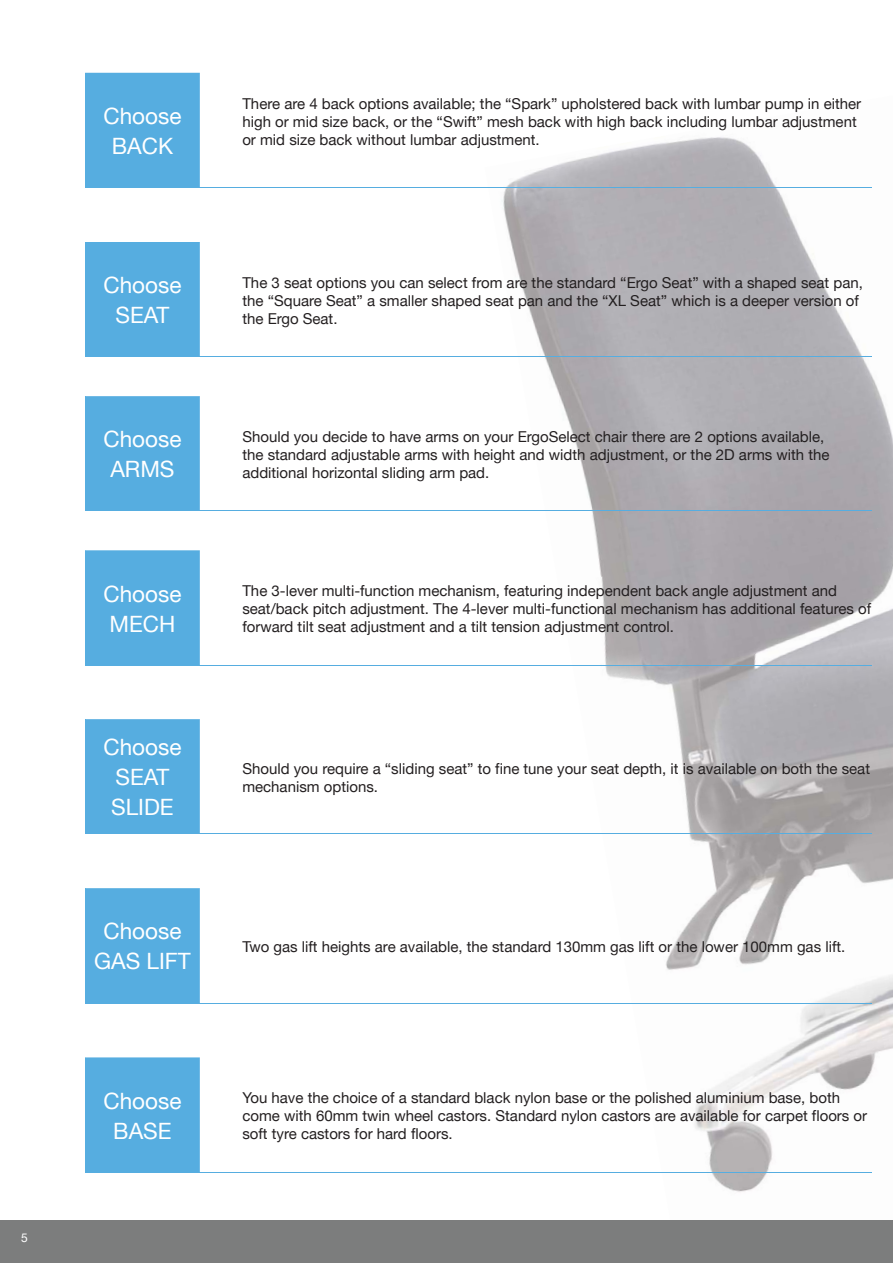
<style>
.page{position:relative;width:893px;height:1263px;background:#fff}
.page>*{position:absolute;margin:0;border:0;box-sizing:border-box;transform-origin:0 0}
.t1{font:22.5px/30px "Helvetica Neue";color:#fff;text-align:center}
.t2{font:15px/18px "Helvetica Neue";color:#231f20}
.t3{font:12px "Helvetica Neue";color:#fff}
</style>
<div class="page">
<img style="left:484px;top:137px;width:409px;height:388px">
<img style="left:594px;top:525px;width:299px;height:431px">
<img style="left:666px;top:956px;width:227px;height:236px">
<div style="left:0;top:1220px;width:893px;height:43px;background:#7c7d7d"></div>
<hr style="left:85px;top:187px;width:787px;height:1px;background:#56ade0">
<hr style="left:85px;top:356px;width:787px;height:1px;background:#56ade0">
<hr style="left:85px;top:511px;width:787px;height:1px;background:#56ade0">
<hr style="left:85px;top:833px;width:787px;height:1px;background:#56ade0">
<hr style="left:85px;top:1003px;width:787px;height:1px;background:#56ade0">
<hr style="left:85px;top:1172px;width:787px;height:1px;background:#56ade0">
<div style="left:85px;top:242px;width:115px;height:114px;background:#56ade0"></div>
<div style="left:85px;top:396px;width:115px;height:115px;background:#56ade0"></div>
<div style="left:85px;top:719px;width:115px;height:114px;background:#56ade0"></div>
<div style="left:85px;top:888px;width:115px;height:115px;background:#56ade0"></div>
<div style="left:85px;top:1057px;width:115px;height:115px;background:#56ade0"></div>
<div style="left:85px;top:73px;width:115px;height:114px;background:#56ade0"></div>
<hr style="left:85px;top:665px;width:787px;height:1px;background:#56ade0">
<div style="left:85px;top:550px;width:115px;height:115px;background:#56ade0"></div>
<p class="t3" style="left:21px;top:1230px;width:8px">5</p>
<h1 class="t1" style="left:103px;top:101px;width:79px">Choose<br>BACK</h1>
<p class="t2" style="left:242px;top:95px;width:620px">There are 4 back options available; the “Spark” upholstered back with lumbar pump in either high or mid size back, or the “Swift” mesh back with high back including lumbar adjustment or mid size back without lumbar adjustment.</p>
<h1 class="t1" style="left:103px;top:270px;width:79px">Choose<br>SEAT</h1>
<h1 class="t1" style="left:103px;top:424px;width:79px">Choose<br>ARMS</h1>
<p class="t2" style="left:242px;top:273px;width:622px">The 3 seat options you can select from are the standard “Ergo Seat” with a shaped seat pan, the “Square Seat” a smaller shaped seat pan and the “XL Seat” which is a deeper version of the Ergo Seat.</p>
<p class="t2" style="left:242px;top:427px;width:589px">Should you decide to have arms on your ErgoSelect chair there are 2 options available, the standard adjustable arms with height and width adjustment, or the 2D arms with the additional horizontal sliding arm pad.</p>
<h1 class="t1" style="left:103px;top:578px;width:79px;text-align:left">Choose<br>MECH</h1>
<p class="t2" style="left:242px;top:581px;width:630px">The 3-lever multi-function mechanism, featuring independent back angle adjustment and seat/back pitch adjustment. The 4-lever multi-functional mechanism has additional features of forward tilt seat adjustment and a tilt tension adjustment control.</p>
<h1 class="t1" style="left:103px;top:732px;width:79px">Choose<br>SEAT<br>SLIDE</h1>
<h1 class="t1" style="left:94px;top:916px;width:98px">Choose<br>GAS LIFT</h1>
<h1 class="t1" style="left:103px;top:1085px;width:79px">Choose<br>BASE</h1>
<p class="t2" style="left:242px;top:759px;width:629px">Should you require a “sliding seat” to fine tune your seat depth, it is available on both the seat mechanism options.</p>
<p class="t2" style="left:242px;top:937px;width:604px">Two gas lift heights are available, the standard 130mm gas lift or the lower 100mm gas lift.</p>
<p class="t2" style="left:242px;top:1088px;width:626px">You have the choice of a standard black nylon base or the polished aluminium base, both come with 60mm twin wheel castors. Standard nylon castors are available for carpet floors or soft tyre castors for hard floors.</p>
</div>
